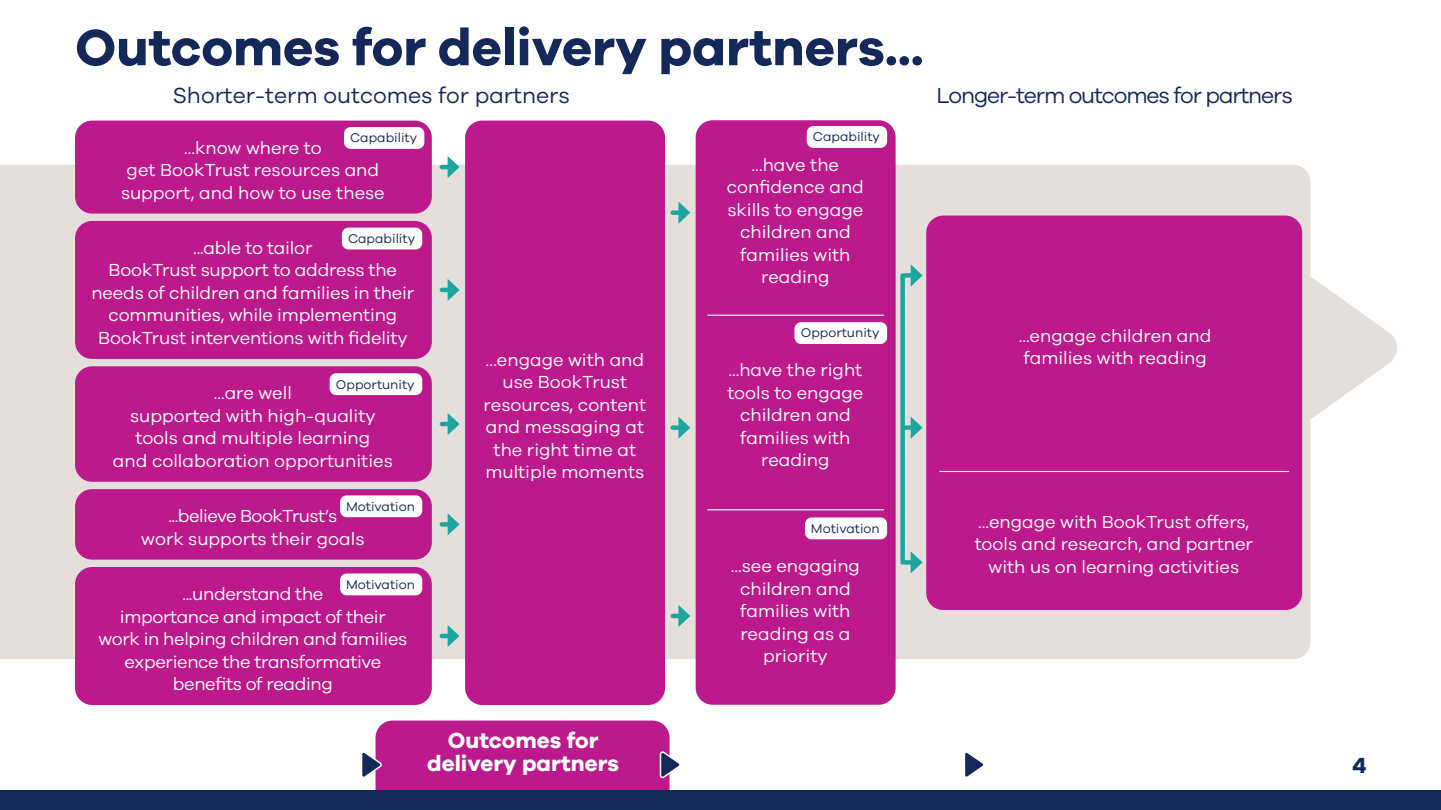
<style>
.page{position:relative;width:1441px;height:810px;background:#fff}
.page>*{position:absolute;margin:0;border:0;box-sizing:border-box;transform-origin:0 0}
.Content_Title{font:700 52.5px "Galano Grotesque";color:#14285a}
.Subtitle{font:22.5px "Galano Grotesque";color:#14285a}
.Subtitle-2{font:22.5px "Galano Grotesque";letter-spacing:-.05em;color:#14285a}
.t1{font:700 22.5px/22.5px "Galano Grotesque";color:#fff;text-align:center}
.t2{font:700 22.5px "Galano Grotesque";color:#14285a}
.Body_Copy{font:18px/22.5px "Galano Grotesque";color:#fff;text-align:center}
.Body_Copy-2{font:18px/22.5px "Galano Grotesque";letter-spacing:-.02em;color:#fff;text-align:center}
.Body_Copy-3{font:13.05px "Galano Grotesque";color:#14285a}
</style>
<div class="page">
<div style="left:0;top:165px;width:1310px;height:494px;background:#e4dfda"></div>
<div style="left:695px;top:120px;width:200px;height:585px;background:#bc1a8c;border-radius:17px"></div>
<svg style="left:1301px;top:236px;width:95px;height:224px"></svg>
<div style="left:465px;top:121px;width:200px;height:584px;background:#bc1a8c;border-radius:17px"></div>
<div style="left:806px;top:126px;width:81px;height:22px;background:#fff;border-radius:7px"></div>
<div style="left:794px;top:322px;width:93px;height:22px;background:#fff;border-radius:7px"></div>
<div style="left:804px;top:517px;width:83px;height:22px;background:#fff;border-radius:7px"></div>
<div style="left:926px;top:216px;width:375px;height:394px;background:#bc1a8c;border-radius:17px"></div>
<hr style="left:939px;top:471px;width:349px;height:1px;background:#fff">
<svg style="left:442px;top:156px;width:17px;height:22px"></svg>
<div style="left:672px;top:210px;width:10px;height:5px;background:#1ea5a0"></div>
<svg style="left:678px;top:202px;width:12px;height:22px"></svg>
<div style="left:672px;top:425px;width:10px;height:5px;background:#1ea5a0"></div>
<svg style="left:678px;top:417px;width:12px;height:22px"></svg>
<div style="left:904px;top:425px;width:10px;height:5px;background:#1ea5a0"></div>
<svg style="left:910px;top:417px;width:12px;height:22px"></svg>
<div style="left:904px;top:560px;width:10px;height:5px;background:#1ea5a0"></div>
<svg style="left:910px;top:551px;width:12px;height:22px"></svg>
<div style="left:904px;top:273px;width:10px;height:5px;background:#1ea5a0"></div>
<svg style="left:910px;top:264px;width:12px;height:23px"></svg>
<hr style="left:672px;top:614px;width:10px;height:4px;background:#1ea5a0">
<svg style="left:678px;top:605px;width:12px;height:22px"></svg>
<svg style="left:442px;top:279px;width:17px;height:22px"></svg>
<svg style="left:442px;top:413px;width:17px;height:22px"></svg>
<div style="left:442px;top:522px;width:9px;height:5px;background:#1ea5a0"></div>
<svg style="left:447px;top:513px;width:12px;height:22px"></svg>
<svg style="left:442px;top:625px;width:17px;height:22px"></svg>
<hr style="left:707px;top:509px;width:176px;height:1px;background:#fff">
<hr style="left:707px;top:315px;width:176px;height:1px;background:#fff">
<div style="left:75px;top:121px;width:357px;height:93px;background:#bc1a8c;border-radius:17px"></div>
<div style="left:75px;top:567px;width:357px;height:138px;background:#bc1a8c;border-radius:17px"></div>
<div style="left:75px;top:221px;width:357px;height:138px;background:#bc1a8c;border-radius:17px"></div>
<div style="left:75px;top:489px;width:357px;height:71px;background:#bc1a8c;border-radius:17px"></div>
<div style="left:75px;top:366px;width:357px;height:116px;background:#bc1a8c;border-radius:17px"></div>
<div style="left:344px;top:127px;width:80px;height:22px;background:#fff;border-radius:7px"></div>
<div style="left:342px;top:228px;width:80px;height:21px;background:#fff;border-radius:7px"></div>
<div style="left:329px;top:373px;width:93px;height:22px;background:#fff;border-radius:7px"></div>
<div style="left:340px;top:573px;width:82px;height:22px;background:#fff;border-radius:7px"></div>
<div style="left:340px;top:495px;width:82px;height:22px;background:#fff;border-radius:7px"></div>
<svg style="left:900px;top:275px;width:4px;height:287px"></svg>
<div style="left:0;top:791px;width:1440px;height:19px;background:#14285a"></div>
<svg style="left:360px;top:721px;width:321px;height:70px;background:#bb2c93"></svg>
<svg style="left:965px;top:752px;width:19px;height:25px"></svg>
<p class="Content_Title" style="left:75px;top:15px;width:850px">Outcomes for delivery partners...</p>
<p class="Subtitle" style="left:173px;top:82px;width:398px">Shorter-term outcomes for partners</p>
<p class="Subtitle-2" style="left:936px;top:82px;width:358px">Longer-term outcomes for partners</p>
<p class="Body_Copy-3" style="left:350px;top:130px;width:69px">Capability</p>
<p class="Body_Copy" style="left:121px;top:136px;width:265px">...know where to<br>get BookTrust resources and support, and how to use these</p>
<p class="Body_Copy-3" style="left:348px;top:231px;width:69px">Capability</p>
<p class="Body_Copy" style="left:91px;top:236px;width:324px">...able to tailor<br>BookTrust support to address the needs of children and families in their communities, while implementing<br>BookTrust interventions with fidelity</p>
<p class="Body_Copy-3" style="left:336px;top:376px;width:80px">Opportunity</p>
<p class="Body_Copy" style="left:113px;top:381px;width:281px">...are well<br>supported with high-quality tools and multiple learning<br>and collaboration opportunities</p>
<p class="Body_Copy-3" style="left:346px;top:498px;width:70px">Motivation</p>
<p class="Body_Copy" style="left:141px;top:504px;width:225px">...believe BookTrust’s<br>work supports their goals</p>
<p class="Body_Copy-3" style="left:346px;top:577px;width:70px">Motivation</p>
<p class="Body_Copy-2" style="left:98px;top:582px;width:310px">...understand the<br>importance and impact of their work in helping children and families experience the transformative benefits of reading</p>
<p class="Body_Copy" style="left:483px;top:348px;width:164px">…engage with and use BookTrust resources, content and messaging at the right time at multiple moments</p>
<p class="t1" style="left:427px;top:729px;width:193px">Outcomes for delivery partners</p>
<p class="Body_Copy-3" style="left:812px;top:129px;width:69px">Capability</p>
<p class="Body_Copy" style="left:726px;top:153px;width:139px">...have the confidence and skills to engage children and families with reading</p>
<p class="Body_Copy-3" style="left:800px;top:325px;width:80px">Opportunity</p>
<p class="Body_Copy" style="left:727px;top:358px;width:137px">...have the right tools to engage children and families with reading</p>
<p class="Body_Copy-3" style="left:810px;top:521px;width:70px">Motivation</p>
<p class="Body_Copy" style="left:730px;top:554px;width:131px">...see engaging children and families with reading as a priority</p>
<p class="Body_Copy" style="left:1018px;top:324px;width:194px;text-align:left">...engage children and families with reading</p>
<p class="Body_Copy" style="left:974px;top:510px;width:280px">...engage with BookTrust offers, tools and research, and partner with us on learning activities</p>
<p class="t2" style="left:1352px;top:751px;width:16px">4</p>
</div>
